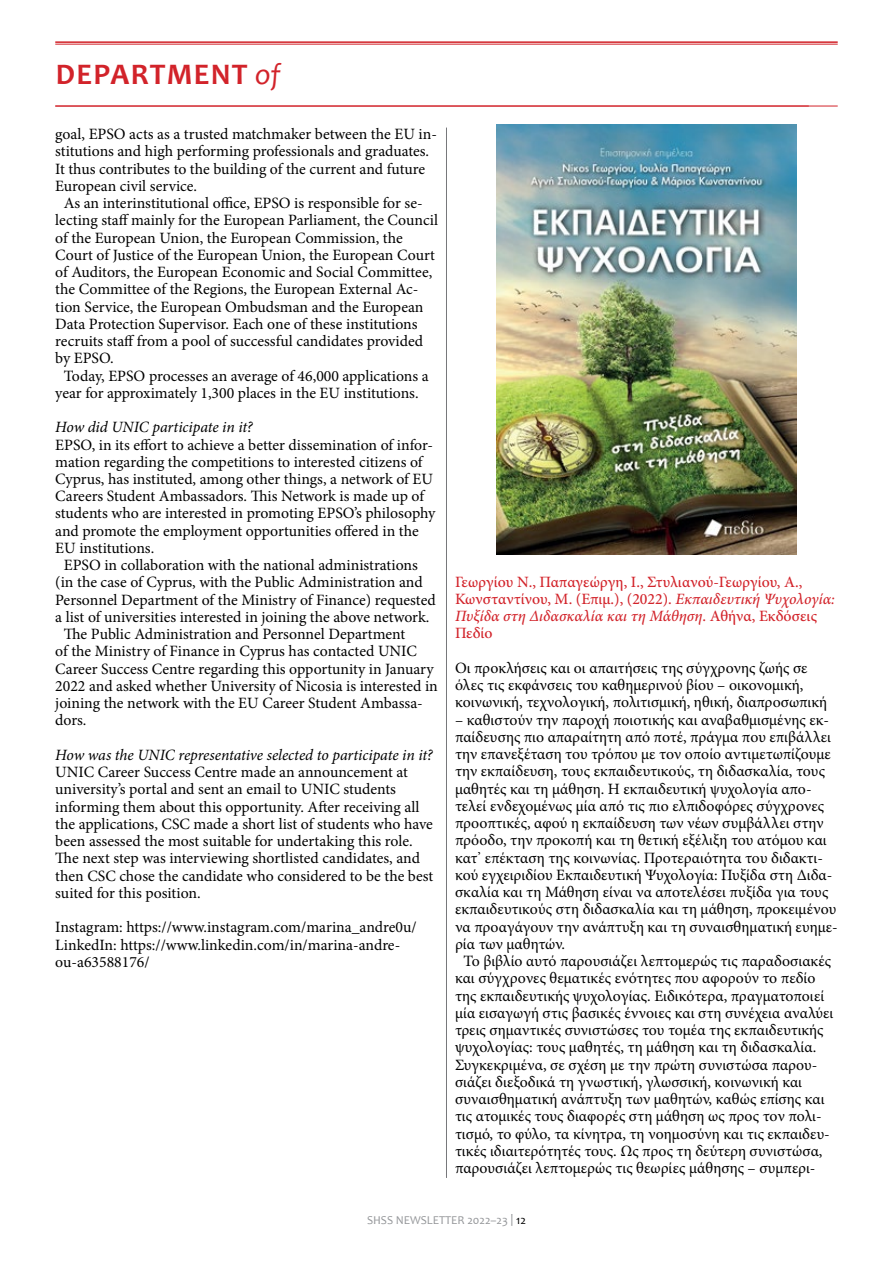
<style>
.page{position:relative;width:893px;height:1263px;background:#fff}
.page>*{position:absolute;margin:0;border:0;box-sizing:border-box;transform-origin:0 0}
.t1{font:700 30px "Candara";letter-spacing:.04em;color:#d2232a}
.t2{font:15.75px/17.2px "Minion Pro";color:#000}
.t3{font:500 15.75px/17.2px "Minion Pro";color:#d2232a}
.t4{font:italic 15.75px "Minion Pro";letter-spacing:-.01em;color:#000}
.t5{font:12px "Candara";color:#939598}
.s1{font-weight:400;font-style:italic}
.s2{font-style:italic}
.s3{color:#000}
</style>
<div class="page">
<hr style="left:446px;top:128px;width:1px;height:1050px;background:#77787b">
<hr style="left:55px;top:41px;width:783px;height:2px;background:#d2232a">
<hr style="left:55px;top:44px;width:783px;height:1px;background:#d2232a">
<hr style="left:55px;top:106px;width:783px;height:1px;background:#d2232a">
<img style="left:496px;top:125px;width:301px;height:429px">
<h1 class="t1" style="left:56px;top:56px;width:226px">DEPARTMENT <span class="s1">of</span></h1>
<p class="t2" style="left:55px;top:125px;width:383px">goal, EPSO acts as a trusted matchmaker between the EU in-</p>
<p class="t2" style="left:55px;top:143px;width:375px">stitutions and high performing professionals and graduates.</p>
<p class="t2" style="left:55px;top:160px;width:371px">It thus contributes to the building of the current and future</p>
<p class="t2" style="left:55px;top:177px;width:143px">European civil service.</p>
<p class="t2" style="left:64px;top:194px;width:360px">As an interinstitutional office, EPSO is responsible for se-</p>
<p class="t2" style="left:55px;top:212px;width:384px">lecting staff mainly for the European Parliament, the Council</p>
<p class="t2" style="left:55px;top:229px;width:349px">of the European Union, the European Commission, the</p>
<p class="t2" style="left:55px;top:246px;width:381px">Court of Justice of the European Union, the European Court</p>
<p class="t2" style="left:55px;top:263px;width:378px">of Auditors, the European Economic and Social Committee,</p>
<p class="t2" style="left:55px;top:281px;width:365px">the Committee of the Regions, the European External Ac-</p>
<p class="t2" style="left:55px;top:298px;width:370px">tion Service, the European Ombudsman and the European</p>
<p class="t2" style="left:55px;top:315px;width:364px">Data Protection Supervisor. Each one of these institutions</p>
<p class="t2" style="left:55px;top:332px;width:369px">recruits staff from a pool of successful candidates provided</p>
<p class="t2" style="left:55px;top:350px;width:60px">by EPSO.</p>
<p class="t2" style="left:64px;top:367px;width:366px">Today, EPSO processes an average of 46,000 applications a</p>
<p class="t2" style="left:55px;top:384px;width:365px">year for approximately 1,300 places in the EU institutions.</p>
<p class="t4" style="left:55px;top:416px;width:199px">How did UNIC participate in it?</p>
<p class="t2" style="left:55px;top:436px;width:379px">EPSO, in its effort to achieve a better dissemination of infor-</p>
<p class="t2" style="left:55px;top:453px;width:369px">mation regarding the competitions to interested citizens of</p>
<p class="t2" style="left:55px;top:470px;width:379px">Cyprus, has instituted, among other things, a network of EU</p>
<p class="t2" style="left:55px;top:488px;width:370px">Careers Student Ambassadors. This Network is made up of</p>
<p class="t2" style="left:55px;top:505px;width:382px">students who are interested in promoting EPSO’s philosophy</p>
<p class="t2" style="left:55px;top:522px;width:365px">and promote the employment opportunities offered in the</p>
<p class="t2" style="left:55px;top:539px;width:101px">EU institutions.</p>
<p class="t2" style="left:64px;top:557px;width:355px">EPSO in collaboration with the national administrations</p>
<p class="t2" style="left:55px;top:574px;width:369px">(in the case of Cyprus, with the Public Administration and</p>
<p class="t2" style="left:55px;top:591px;width:382px">Personnel Department of the Ministry of Finance) requested</p>
<p class="t2" style="left:55px;top:608px;width:376px">a list of universities interested in joining the above network.</p>
<p class="t2" style="left:64px;top:626px;width:343px">The Public Administration and Personnel Department</p>
<p class="t2" style="left:55px;top:643px;width:363px">of the Ministry of Finance in Cyprus has contacted UNIC</p>
<p class="t2" style="left:55px;top:660px;width:380px">Career Success Centre regarding this opportunity in January</p>
<p class="t2" style="left:55px;top:677px;width:384px">2022 and asked whether University of Nicosia is interested in</p>
<p class="t2" style="left:55px;top:695px;width:369px">joining the network with the EU Career Student Ambassa-</p>
<p class="t2" style="left:55px;top:712px;width:33px">dors.</p>
<p class="t4" style="left:55px;top:744px;width:379px">How was the UNIC representative selected to participate in it?</p>
<p class="t2" style="left:55px;top:764px;width:380px">UNIC Career Success Centre made an announcement at university’s portal and sent an email to UNIC students informing them about this opportunity. After receiving all the applications, CSC made a short list of students who have been assessed the most suitable for undertaking this role.<br>The next step was interviewing shortlisted candidates, and then CSC chose the candidate who considered to be the best suited for this position.</p>
<p class="t2" style="left:55px;top:919px;width:363px">Instagram: https://www.instagram.com/marina_andre0u/<br>LinkedIn: https://www.linkedin.com/in/marina-andre&shy;ou-a63588176/</p>
<p class="t3" style="left:455px;top:573px;width:381px">Γεωργίου Ν., Παπαγεώργη, Ι., Στυλιανού-Γεωργίου, Α., Κωνσταντίνου, Μ. (Επιμ.), (2022). <span class="s2">Εκπαιδευτική Ψυχολογία:<br>Πυξίδα στη Διδασκαλία και τη Μάθηση</span>. Αθήνα, Εκδόσεις Πεδίο</p>
<p class="t2" style="left:455px;top:659px;width:374px">Οι προκλήσεις και οι απαιτήσεις της σύγχρονης ζωής σε όλες τις εκφάνσεις του καθημερινού βίου – οικονομική, κοινωνική, τεχνολογική, πολιτισμική, ηθική, διαπροσωπική</p>
<p class="t2" style="left:455px;top:711px;width:376px">– καθιστούν την παροχή ποιοτικής και αναβαθμισμένης εκ-</p>
<p class="t2" style="left:455px;top:728px;width:378px">παίδευσης πιο απαραίτητη από ποτέ, πράγμα που επιβάλλει</p>
<p class="t2" style="left:455px;top:745px;width:377px">την επανεξέταση του τρόπου με τον οποίο αντιμετωπίζουμε</p>
<p class="t2" style="left:455px;top:763px;width:372px">την εκπαίδευση, τους εκπαιδευτικούς, τη διδασκαλία, τους</p>
<p class="t2" style="left:455px;top:780px;width:358px">μαθητές και τη μάθηση. Η εκπαιδευτική ψυχολογία απο-</p>
<p class="t2" style="left:455px;top:797px;width:371px">τελεί ενδεχομένως μία από τις πιο ελπιδοφόρες σύγχρονες</p>
<p class="t2" style="left:455px;top:814px;width:370px">προοπτικές, αφού η εκπαίδευση των νέων συμβάλλει στην</p>
<p class="t2" style="left:455px;top:832px;width:373px">πρόοδο, την προκοπή και τη θετική εξέλιξη του ατόμου και</p>
<p class="t2" style="left:455px;top:849px;width:369px">κατ’ επέκταση της κοινωνίας. Προτεραιότητα του διδακτι-</p>
<p class="t2" style="left:455px;top:866px;width:379px">κού εγχειριδίου Εκπαιδευτική Ψυχολογία: Πυξίδα στη Διδα-</p>
<p class="t2" style="left:455px;top:883px;width:375px">σκαλία και τη Μάθηση είναι να αποτελέσει πυξίδα για τους</p>
<p class="t2" style="left:455px;top:901px;width:383px">εκπαιδευτικούς στη διδασκαλία και τη μάθηση, προκειμένου</p>
<p class="t2" style="left:455px;top:918px;width:384px">να προαγάγουν την ανάπτυξη και τη συναισθηματική ευημε-</p>
<p class="t2" style="left:455px;top:935px;width:112px">ρία των μαθητών.</p>
<p class="t2" style="left:463px;top:952px;width:369px">Το βιβλίο αυτό παρουσιάζει λεπτομερώς τις παραδοσιακές</p>
<p class="t2" style="left:455px;top:970px;width:362px">και σύγχρονες θεματικές ενότητες που αφορούν το πεδίο</p>
<p class="t2" style="left:455px;top:987px;width:371px">της εκπαιδευτικής ψυχολογίας. Ειδικότερα, πραγματοποιεί</p>
<p class="t2" style="left:455px;top:1004px;width:380px">μία εισαγωγή στις βασικές έννοιες και στη συνέχεια αναλύει</p>
<p class="t2" style="left:455px;top:1021px;width:370px">τρεις σημαντικές συνιστώσες του τομέα της εκπαιδευτικής</p>
<p class="t2" style="left:455px;top:1039px;width:363px">ψυχολογίας: τους μαθητές, τη μάθηση και τη διδασκαλία.</p>
<p class="t2" style="left:455px;top:1056px;width:364px">Συγκεκριμένα, σε σχέση με την πρώτη συνιστώσα παρου-</p>
<p class="t2" style="left:455px;top:1073px;width:349px">σιάζει διεξοδικά τη γνωστική, γλωσσική, κοινωνική και</p>
<p class="t2" style="left:455px;top:1090px;width:371px">συναισθηματική ανάπτυξη των μαθητών, καθώς επίσης και</p>
<p class="t2" style="left:455px;top:1108px;width:368px">τις ατομικές τους διαφορές στη μάθηση ως προς τον πολι-</p>
<p class="t2" style="left:455px;top:1125px;width:376px">τισμό, το φύλο, τα κίνητρα, τη νοημοσύνη και τις εκπαιδευ-</p>
<p class="t2" style="left:455px;top:1142px;width:369px">τικές ιδιαιτερότητές τους. Ως προς τη δεύτερη συνιστώσα,</p>
<p class="t2" style="left:455px;top:1159px;width:362px">παρουσιάζει λεπτομερώς τις θεωρίες μάθησης – συμπερι-</p>
<p class="t5" style="left:367px;top:1212px;width:160px">SHSS NEWSLETTER 2022–23 | <span class="s3">12</span></p>
</div>
